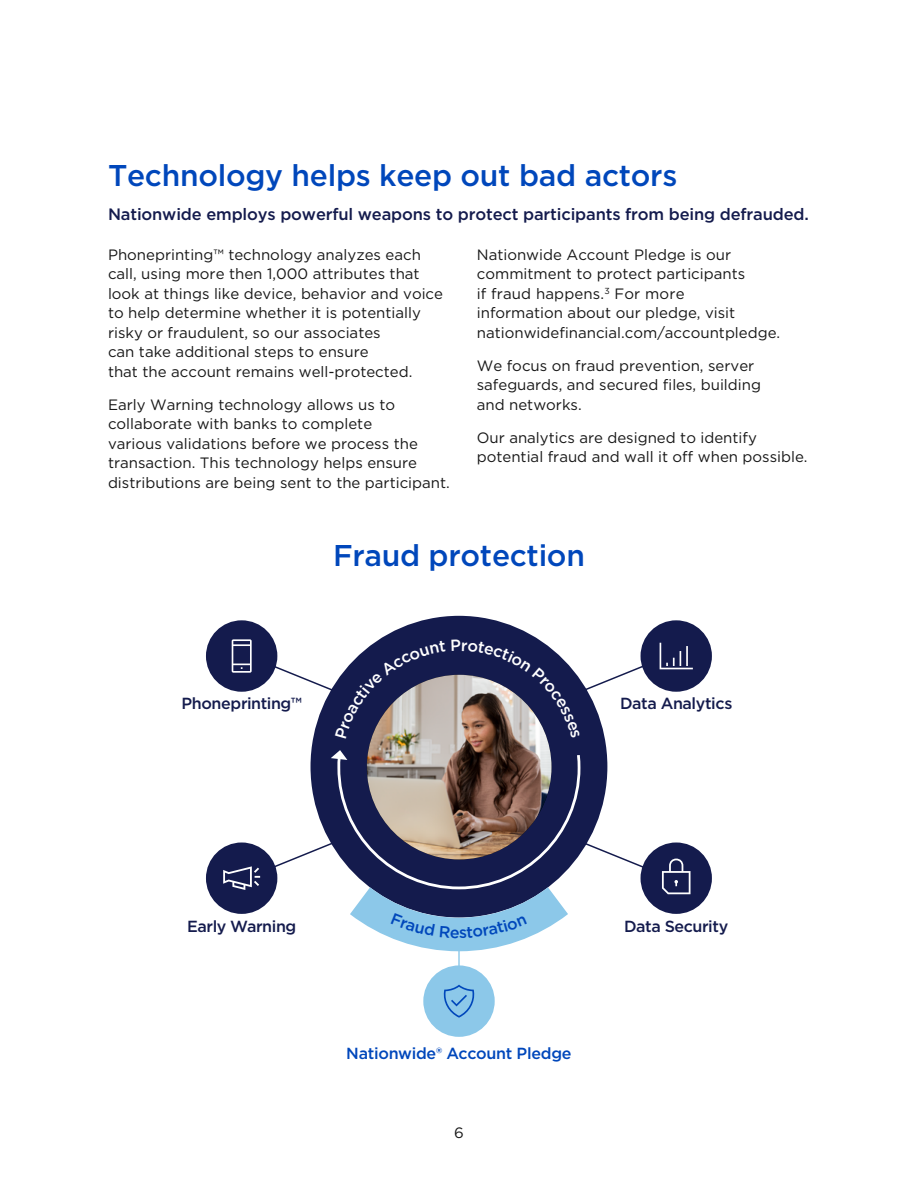
<style>
.page{position:relative;width:918px;height:1188px;background:#fff}
.page>*{position:absolute;margin:0;border:0;box-sizing:border-box;transform-origin:0 0}
.t1{font:500 30px "Gotham";letter-spacing:-.01em;color:#0047bb}
.t2{font:500 16.5px "Gotham";letter-spacing:-.01em;color:#141b4d}
.t3{font:500 16.05px "Gotham";letter-spacing:-.025em;color:#141b4d}
.t4{font:500 16.05px "Gotham";letter-spacing:-.02em;color:#0047bb}
.Body_copy{font:15px/19.5px "Gotham";color:#171717}
</style>
<div class="page">
<div style="left:311px;top:616px;width:296px;height:302px;background:#141b4d;border-radius:50%"></div>
<div style="left:641px;top:843px;width:71px;height:71px;background:#141b4d;border-radius:50%"></div>
<img style="left:367px;top:675px;width:185px;height:184px;border-radius:92px">
<div style="left:423px;top:965px;width:72px;height:72px;background:#8cc8e9;border-radius:50%"></div>
<div style="left:206px;top:620px;width:71px;height:72px;background:#141b4d;border-radius:50%"></div>
<div style="left:206px;top:843px;width:71px;height:71px;background:#141b4d;border-radius:50%"></div>
<div style="left:641px;top:620px;width:71px;height:72px;background:#141b4d;border-radius:50%"></div>
<svg style="left:662px;top:859px;width:29px;height:35px"></svg>
<svg style="left:232px;top:639px;width:20px;height:34px"></svg>
<svg style="left:660px;top:643px;width:33px;height:26px"></svg>
<svg style="left:223px;top:866px;width:37px;height:24px"></svg>
<svg style="left:443px;top:985px;width:32px;height:33px"></svg>
<svg style="left:267px;top:641px;width:179px;height:98px"></svg>
<svg style="left:452px;top:639px;width:198px;height:100px"></svg>
<svg style="left:267px;top:750px;width:383px;height:218px"></svg>
<h2 class="t1" style="left:108px;top:156px;width:571px">Technology helps keep out bad actors</h2>
<h3 class="t2" style="left:108px;top:204px;width:702px">Nationwide employs powerful weapons to protect participants from being defrauded.</h3>
<p class="Body_copy" style="left:108px;top:244px;width:337px">Phoneprinting™ technology analyzes each call, using more then 1,000 attributes that look at things like device, behavior and voice to help determine whether it is potentially risky or fraudulent, so our associates<br>can take additional steps to ensure<br>that the account remains well-protected.</p>
<p class="Body_copy" style="left:108px;top:394px;width:343px">Early Warning technology allows us to collaborate with banks to complete<br>various validations before we process the transaction. This technology helps ensure distributions are being sent to the participant.</p>
<p class="Body_copy" style="left:477px;top:244px;width:305px">Nationwide Account Pledge is our commitment to protect participants<br>if fraud happens.<sup>3</sup> For more<br>information about our pledge, visit nationwidefinancial.com/accountpledge.</p>
<p class="Body_copy" style="left:477px;top:355px;width:286px">We focus on fraud prevention, server safeguards, and secured files, building and networks.</p>
<p class="Body_copy" style="left:477px;top:427px;width:332px">Our analytics are designed to identify potential fraud and wall it off when possible.</p>
<h2 class="t1" style="left:333px;top:535px;width:253px">Fraud protection</h2>
<p class="t3" style="left:182px;top:693px;width:122px">Phoneprinting™</p>
<p class="t3" style="left:620px;top:693px;width:114px">Data Analytics</p>
<p class="t3" style="left:187px;top:916px;width:111px">Early Warning</p>
<p class="t4" style="left:346px;top:1043px;width:227px">Nationwide® Account Pledge</p>
<p class="Body_copy" style="left:454px;top:1123px;width:11px">6</p>
<p class="t3" style="left:624px;top:916px;width:106px">Data Security</p>
</div>
